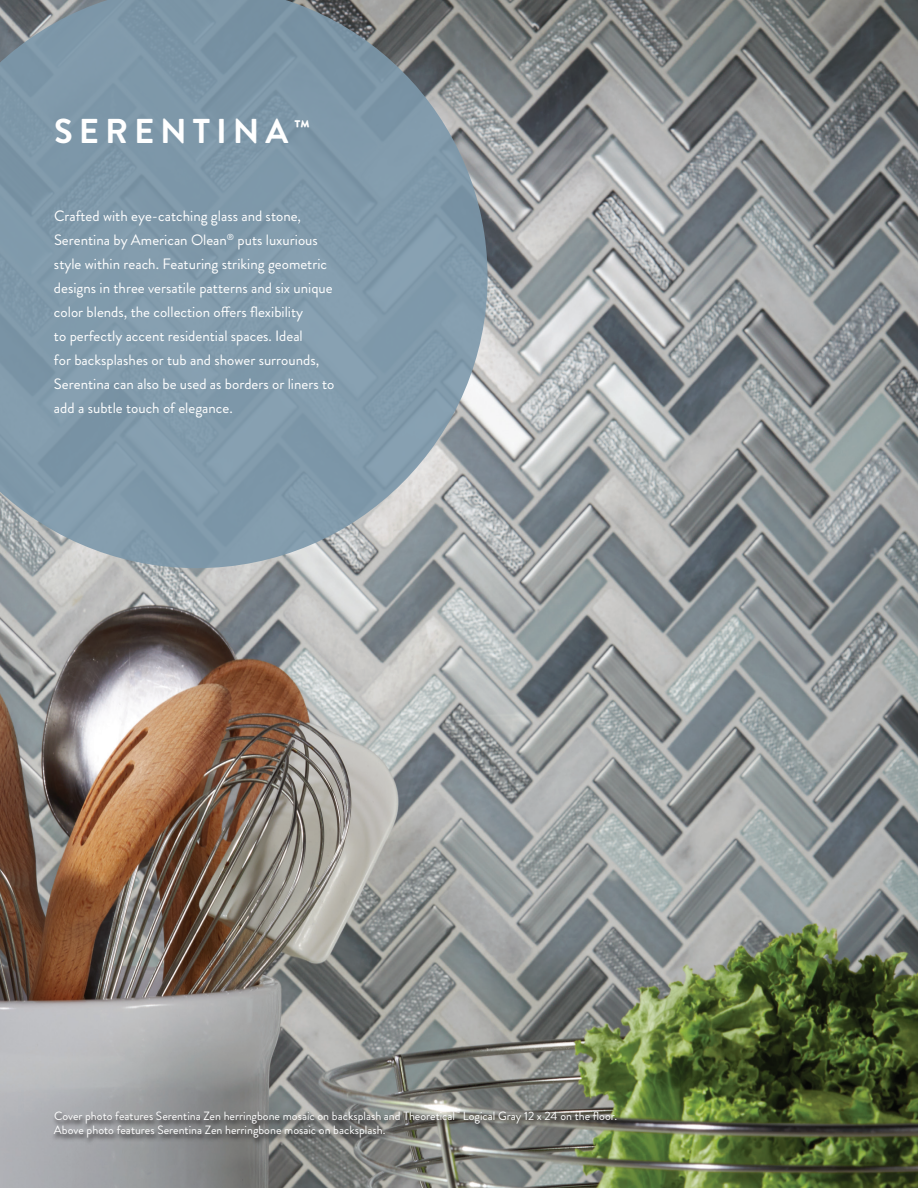
<style>
.page{position:relative;width:918px;height:1188px;background:#fff}
.page>*{position:absolute;margin:0;border:0;box-sizing:border-box;transform-origin:0 0}
.t1{font:700 34.5px "Brandon Grotesque";letter-spacing:.17em;color:#fff}
.t2{font:15px/24px "Brandon Grotesque";color:#fff}
.t3{font:12px/14.4px "Brandon Grotesque";color:#fff}
</style>
<div class="page">
<img style="left:0;top:0;width:918px;height:1188px">
<svg style="left:0;top:0;width:488px;height:568px;fill:#819aab"></svg>
<svg style="left:51px;top:1110px;width:572px;height:36px"></svg>
<h1 class="t1" style="left:54px;top:107px;width:257px">SERENTINA<sup>™</sup></h1>
<p class="t2" style="left:54px;top:204px;width:282px">Crafted with eye-catching glass and stone, Serentina by American Olean<sup>®</sup> puts luxurious style within reach. Featuring striking geometric designs in three versatile patterns and six unique color blends, the collection offers flexibility<br>to perfectly accent residential spaces. Ideal<br>for backsplashes or tub and shower surrounds, Serentina can also be used as borders or liners to add a subtle touch of elegance.</p>
<p class="t3" style="left:54px;top:1108px;width:565px">Cover photo features Serentina Zen herringbone mosaic on backsplash and Theoretical<sup>™</sup> Logical Gray 12 x 24 on the floor.<br>Above photo features Serentina Zen herringbone mosaic on backsplash.</p>
</div>
